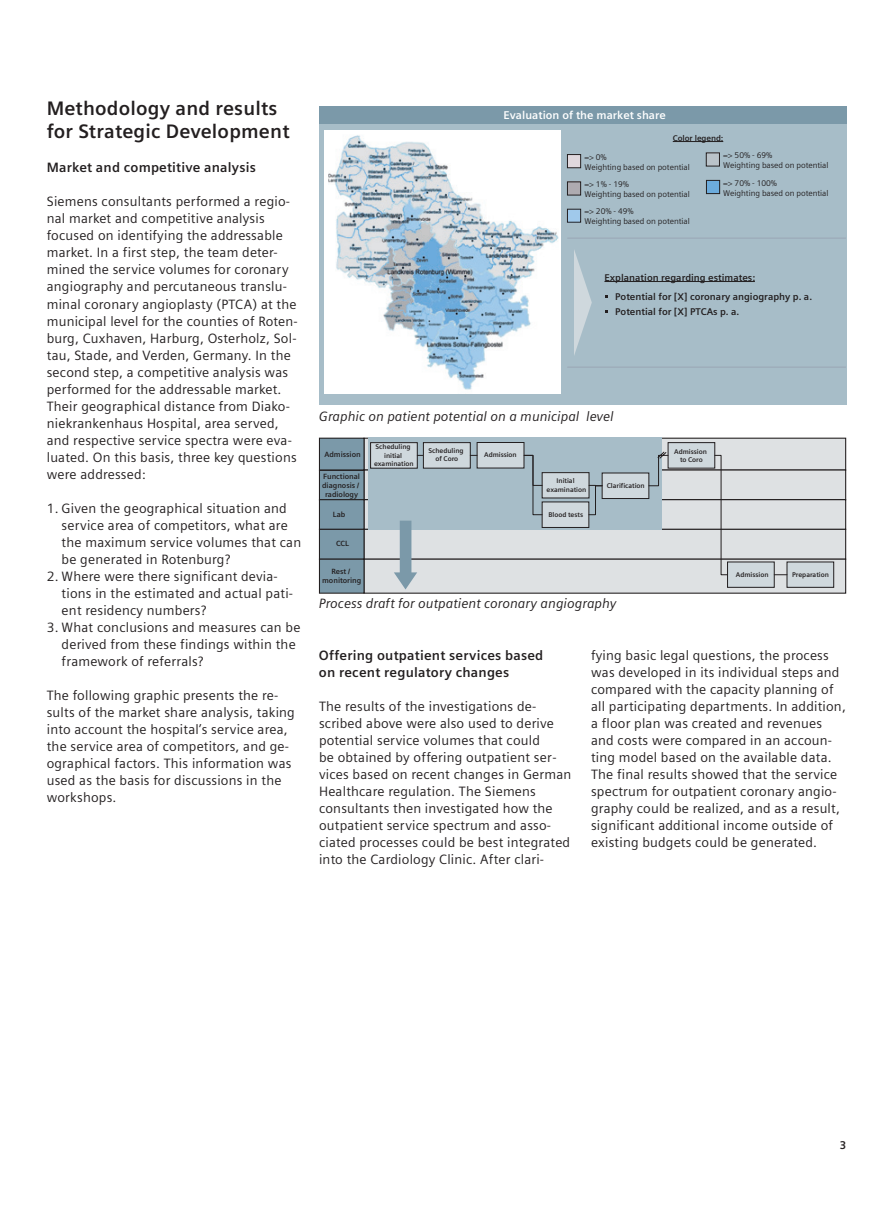
<style>
.page{position:relative;width:893px;height:1217px;background:#fff}
.page>*{position:absolute;margin:0;border:0;box-sizing:border-box;transform-origin:0 0}
.t1{font:700 19.5px/23.4px "Siemens Sans";letter-spacing:.01em;color:#231f20}
.t2{font:13.5px/17px "Siemens Sans";letter-spacing:.015em;color:#231f20}
.t3{font:italic 13.5px "Siemens Sans";color:#231f20}
.t4{font:700 13.5px "Siemens Sans";letter-spacing:.015em;color:#231f20}
.t5{font:700 11.25px "Siemens Sans";letter-spacing:.005em;color:#fff}
.t6{font:700 11.25px "Siemens Sans";color:#231f20}
.t7{font:700 9.75px/18.9px "Siemens Sans";color:#231f20}
.t8{font:8.25px/9.9px "Siemens Sans";letter-spacing:-.005em;color:#231f20}
.t9{font:700 8.25px "Siemens Sans";letter-spacing:-.005em;color:#231f20}
.t10{font:700 7.5px/9px "Siemens Sans";letter-spacing:-.005em;color:#231f20;text-align:center}
.t11{font:700 6.9px/8.2px "Siemens Sans";letter-spacing:-.005em;color:#231f20;text-align:center}
</style>
<div class="page">
<div style="left:319px;top:124px;width:527px;height:280px;background:#a7bdc8"></div>
<div style="left:567px;top:154px;width:14px;height:14px;background:#e0d8dd"></div>
<div style="left:567px;top:154px;width:14px;height:14px;border:1px solid #231f20"></div>
<hr style="left:673px;top:141px;width:50px;height:1px;background:#231f20">
<div style="left:567px;top:182px;width:14px;height:13px;background:#aeabb0"></div>
<div style="left:567px;top:182px;width:14px;height:13px;border:1px solid #231f20"></div>
<div style="left:567px;top:209px;width:14px;height:13px;background:#a0c9eb"></div>
<div style="left:567px;top:209px;width:14px;height:13px;border:1px solid #231f20"></div>
<div style="left:706px;top:153px;width:13px;height:13px;background:#bac3c9"></div>
<div style="left:706px;top:153px;width:14px;height:13px;border:1px solid #231f20"></div>
<div style="left:706px;top:180px;width:14px;height:13px;background:#6cacdd"></div>
<div style="left:706px;top:180px;width:14px;height:14px;border:1px solid #231f20"></div>
<div style="left:319px;top:106px;width:527px;height:18px;background:#7b99a9"></div>
<hr style="left:568px;top:238px;width:278px;height:1px;background:#9aa6b5">
<svg style="left:574px;top:250px;width:18px;height:105px"></svg>
<hr style="left:604px;top:281px;width:151px;height:1px;background:#231f20">
<img style="left:324px;top:131px;width:236px;height:262px">
<hr style="left:568px;top:367px;width:278px;height:1px;background:#9aa6b5">
<div style="left:364px;top:438px;width:482px;height:32px;background:#dee1e3"></div>
<div style="left:363px;top:437px;width:483px;height:33px;border:1px solid #231f20"></div>
<div style="left:319px;top:438px;width:45px;height:32px;background:#7b99a9"></div>
<div style="left:319px;top:437px;width:46px;height:33px;border:1px solid #231f20"></div>
<div style="left:364px;top:470px;width:482px;height:29px;background:#dee1e3"></div>
<div style="left:319px;top:470px;width:45px;height:30px;background:#7b99a9"></div>
<div style="left:319px;top:470px;width:46px;height:30px;border:1px solid #231f20"></div>
<div style="left:364px;top:499px;width:482px;height:30px;background:#dee1e3"></div>
<div style="left:319px;top:499px;width:45px;height:30px;background:#7b99a9"></div>
<div style="left:319px;top:499px;width:46px;height:30px;border:1px solid #231f20"></div>
<div style="left:364px;top:529px;width:482px;height:30px;background:#dee1e3"></div>
<div style="left:363px;top:528px;width:483px;height:31px;border:1px solid #231f20"></div>
<div style="left:319px;top:529px;width:45px;height:30px;background:#7b99a9"></div>
<div style="left:319px;top:528px;width:46px;height:31px;border:1px solid #231f20"></div>
<div style="left:364px;top:559px;width:482px;height:34px;background:#dee1e3"></div>
<div style="left:319px;top:559px;width:45px;height:34px;background:#7b99a9"></div>
<div style="left:319px;top:558px;width:46px;height:35px;border:1px solid #231f20"></div>
<div style="left:368px;top:437px;width:293px;height:93px;background:#a7bdc8"></div>
<div style="left:668px;top:442px;width:47px;height:26px;background:#cfd8dd"></div>
<div style="left:668px;top:442px;width:47px;height:26px;border:1px solid #231f20"></div>
<div style="left:727px;top:562px;width:47px;height:25px;background:#cfd8dd"></div>
<div style="left:371px;top:442px;width:46px;height:26px;background:#cfd8dd"></div>
<div style="left:370px;top:442px;width:48px;height:26px;border:1px solid #231f20"></div>
<div style="left:787px;top:562px;width:47px;height:25px;background:#cfd8dd"></div>
<div style="left:477px;top:442px;width:47px;height:26px;background:#cfd8dd"></div>
<div style="left:477px;top:442px;width:47px;height:26px;border:1px solid #231f20"></div>
<div style="left:423px;top:442px;width:47px;height:26px;background:#cfd8dd"></div>
<div style="left:423px;top:442px;width:48px;height:26px;border:1px solid #231f20"></div>
<svg style="left:470px;top:451px;width:317px;height:124px"></svg>
<svg style="left:394px;top:520px;width:23px;height:69px"></svg>
<h1 class="t1" style="left:47px;top:98px;width:244px">Methodology and results for Strategic Development</h1>
<p class="t4" style="left:47px;top:162px;width:211px">Market and competitive analysis</p>
<p class="t2" style="left:47px;top:211px;width:252px">nal market and competitive analysis focused on identifying the addressable market. In a first step, the team deter&shy;mined the service volumes for coronary angiography and percutaneous translu&shy;minal coronary angioplasty (PTCA) at the municipal level for the counties of Roten&shy;burg, Cuxhaven, Harburg, Osterholz, Sol&shy;tau, Stade, and Verden, Germany. In the second step, a competitive analysis was performed for the addressable market.<br>Their geographical distance from Diako&shy;niekrankenhaus Hospital, area served, and respective service spectra were eva&shy;luated. On this basis, three key questions were addressed:</p>
<p class="t2" style="left:62px;top:500px;width:241px;text-indent:-15px">1. Given the geographical situation and service area of competitors, what are the maximum service volumes that can be generated in Rotenburg?</p>
<p class="t2" style="left:62px;top:569px;width:233px;text-indent:-15px">2. Where were there significant devia&shy;tions in the estimated and actual pati&shy;ent residency numbers?</p>
<p class="t2" style="left:62px;top:620px;width:240px;text-indent:-15px">3. What conclusions and measures can be derived from these findings within the framework of referrals?</p>
<p class="t2" style="left:47px;top:688px;width:250px">The following graphic presents the re&shy;sults of the market share analysis, taking into account the hospital’s service area, the service area of competitors, and ge&shy;ographical factors. This information was used as the basis for discussions in the workshops.</p>
<p class="t2" style="left:47px;top:194px;width:245px">Siemens consultants performed a regio-</p>
<p class="t5" style="left:503px;top:110px;width:164px">Evaluation of the market share</p>
<p class="t9" style="left:673px;top:134px;width:52px">Color legend:</p>
<p class="t8" style="left:584px;top:153px;width:107px">=&gt; 0%<br>Weighting based on potential</p>
<p class="t8" style="left:584px;top:180px;width:107px">=&gt; 1% - 19%<br>Weighting based on potential</p>
<p class="t8" style="left:584px;top:207px;width:107px">=&gt; 20% - 49%<br>Weighting based on potential</p>
<p class="t8" style="left:723px;top:151px;width:107px">=&gt; 50% - 69%<br>Weighting based on potential</p>
<p class="t8" style="left:723px;top:178px;width:107px">=&gt; 70% - 100%<br>Weighting based on potential</p>
<p class="t7" style="left:615px;top:268px;width:198px;text-indent:-11px">Explanation regarding estimates:<br>Potential for [X] coronary angiography p. a.</p>
<p class="t7" style="left:615px;top:303px;width:126px">Potential for [X] PTCAs p. a.</p>
<p class="t3" style="left:319px;top:411px;width:296px">Graphic on patient potential on a municipal level</p>
<p class="t10" style="left:324px;top:451px;width:38px">Admission</p>
<p class="t10" style="left:322px;top:472px;width:39px">Functional diagnosis / radiology</p>
<p class="t10" style="left:333px;top:510px;width:14px">Lab</p>
<p class="t10" style="left:336px;top:540px;width:14px">CCL</p>
<p class="t10" style="left:322px;top:567px;width:41px">Rest / monitoring</p>
<p class="t11" style="left:374px;top:443px;width:41px">Scheduling initial examination</p>
<p class="t11" style="left:428px;top:447px;width:37px">Scheduling of Coro</p>
<p class="t11" style="left:484px;top:451px;width:34px">Admission</p>
<p class="t11" style="left:547px;top:477px;width:41px">Initial examination</p>
<p class="t11" style="left:607px;top:481px;width:39px">Clarification</p>
<p class="t11" style="left:549px;top:510px;width:36px">Blood tests</p>
<p class="t3" style="left:319px;top:598px;width:299px">Process draft for outpatient coronary angiography</p>
<p class="t11" style="left:674px;top:448px;width:34px">Admission to Coro</p>
<p class="t11" style="left:736px;top:570px;width:34px">Admission</p>
<p class="t11" style="left:792px;top:570px;width:38px">Preparation</p>
<p class="t4" style="left:319px;top:649px;width:226px">Offering outpatient services based</p>
<p class="t2" style="left:591px;top:647px;width:256px">fying basic legal questions, the process was developed in its individual steps and compared with the capacity planning of all participating departments. In addition, a floor plan was created and revenues and costs were compared in an accoun&shy;ting model based on the available data.<br>The final results showed that the service spectrum for outpatient coronary angio&shy;graphy could be realized, and as a result, significant additional income outside of existing budgets could be generated.</p>
<p class="t4" style="left:319px;top:666px;width:192px">on recent regulatory changes</p>
<p class="t2" style="left:319px;top:698px;width:236px">The results of the investigations de&shy;scribed above were also used to derive potential service volumes that could</p>
<p class="t2" style="left:319px;top:783px;width:253px">Healthcare regulation. The Siemens consultants then investigated how the outpatient service spectrum and asso&shy;ciated processes could be best integrated into the Cardiology Clinic. After clari-</p>
<p class="t2" style="left:319px;top:749px;width:239px">be obtained by offering outpatient ser-</p>
<p class="t2" style="left:319px;top:766px;width:254px">vices based on recent changes in German</p>
<p class="t6" style="left:840px;top:1140px;width:8px">3</p>
</div>
